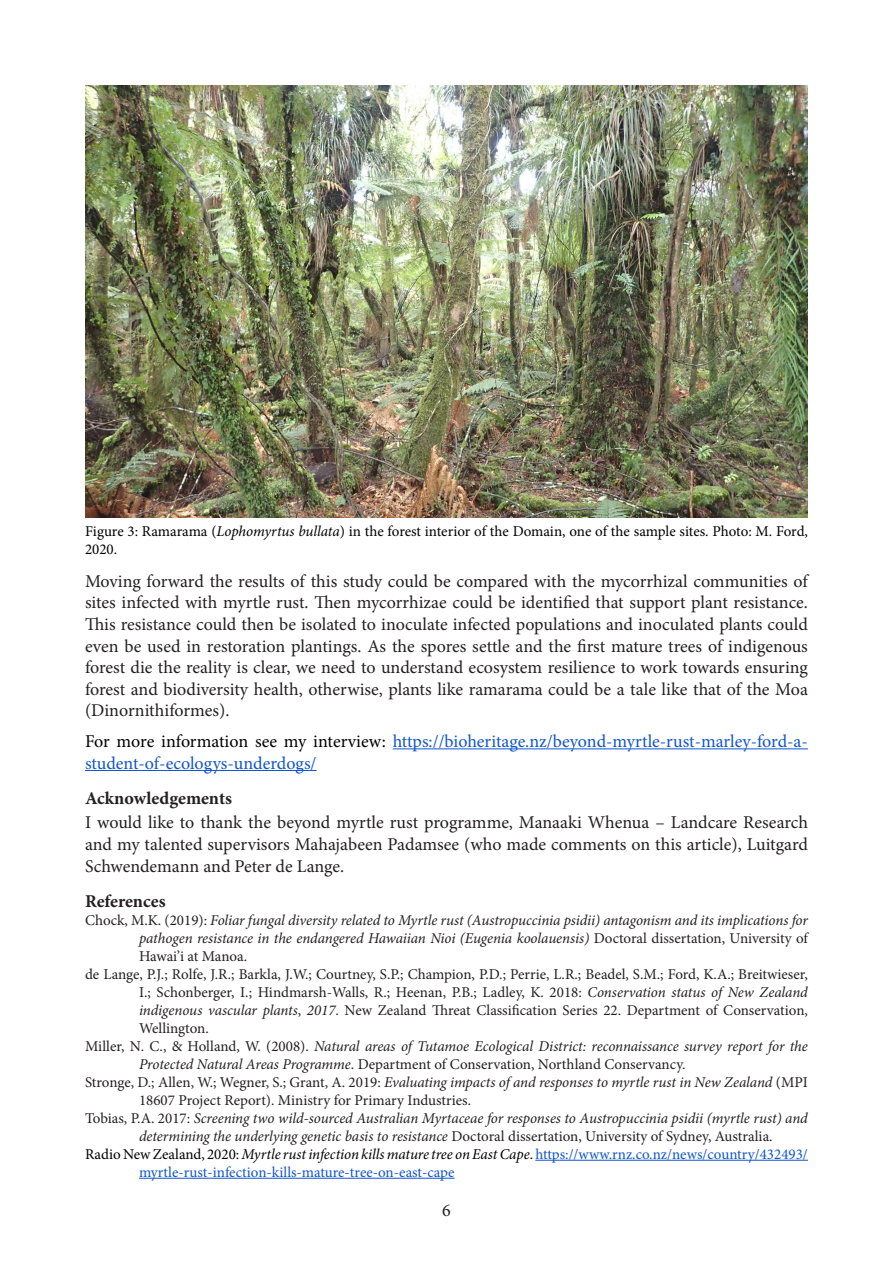
<style>
.page{position:relative;width:893px;height:1263px;background:#fff}
.page>*{position:absolute;margin:0;border:0;box-sizing:border-box;transform-origin:0 0}
.Normal_Newsletter_bo{font:18px/21.6px "Minion Pro";color:#231f20;text-align:justify}
.Normal_Newsletter_bo-2{font:18px/21.6px "Minion Pro";color:#15c}
.Heading_3{font:700 18px "Minion Pro";color:#231f20}
.References{font:italic 15px/18px "Minion Pro";letter-spacing:-.005em;color:#231f20}
.References-2{font:15px/18px "Minion Pro";color:#231f20;text-align:justify}
.References-3{font:15px/18px "Minion Pro";color:#15c}
.t1{font:15px/18px "Minion Pro";letter-spacing:-.005em;color:#000}
.s1{font-style:italic}
.s2{color:#000}
.s3{font-style:normal}
.s4{font-style:italic;color:#000}
</style>
<div class="page">
<hr style="left:393px;top:748px;width:415px;height:1px;background:#15c">
<hr style="left:85px;top:770px;width:232px;height:1px;background:#15c">
<hr style="left:535px;top:1160px;width:273px;height:1px;background:#15c">
<hr style="left:139px;top:1178px;width:316px;height:1px;background:#15c">
<img style="left:85px;top:85px;width:723px;height:433px">
<p class="t1" style="left:85px;top:522px;width:724px">Figure 3: Ramarama (<span class="s1">Lophomyrtus bullata</span>) in the forest interior of the Domain, one of the sample sites. Photo: M. Ford,<br>2020.</p>
<p class="Normal_Newsletter_bo" style="left:85px;top:570px;width:724px">Moving forward the results of this study could be compared with the mycorrhizal communities of sites infected with myrtle rust. Then mycorrhizae could be identified that support plant resistance.<br>This resistance could then be isolated to inoculate infected populations and inoculated plants could even be used in restoration plantings. As the spores settle and the first mature trees of indigenous forest die the reality is clear, we need to understand ecosystem resilience to work towards ensuring forest and biodiversity health, otherwise, plants like ramarama could be a tale like that of the Moa (Dinornithiformes).</p>
<p class="Normal_Newsletter_bo-2" style="left:85px;top:731px;width:724px"><span class="s2">For more information see my interview:</span> https://bioheritage.nz/beyond-myrtle-rust-marley-ford-a&shy;student-of-ecologys-underdogs/</p>
<p class="Heading_3" style="left:85px;top:785px;width:148px">Acknowledgements</p>
<p class="Normal_Newsletter_bo" style="left:85px;top:812px;width:724px">I would like to thank the beyond myrtle rust programme, Manaaki Whenua – Landcare Research and my talented supervisors Mahajabeen Padamsee (who made comments on this article), Luitgard Schwendemann and Peter de Lange.</p>
<p class="Heading_3" style="left:85px;top:888px;width:82px">References</p>
<p class="References" style="left:139px;top:911px;width:670px;text-align:justify;text-indent:-54px"><span class="s3">Chock, M.K. (2019):</span> Foliar fungal diversity related to Myrtle rust (Austropuccinia psidii) antagonism and its implications for pathogen resistance in the endangered Hawaiian Nioi (Eugenia koolauensis) <span class="s3">Doctoral dissertation, University of Hawai’i at Manoa.</span></p>
<p class="References-2" style="left:139px;top:965px;width:670px;text-indent:-54px">de Lange, P.J.; Rolfe, J.R.; Barkla, J.W.; Courtney, S.P.; Champion, P.D.; Perrie, L.R.; Beadel, S.M.; Ford, K.A.; Breitwieser, I.; Schonberger, I.; Hindmarsh-Walls, R.; Heenan, P.B.; Ladley, K. 2018: <span class="s1">Conservation status of New Zealand indigenous vascular plants</span>, <span class="s1">2017</span>. New Zealand Threat Classification Series 22. Department of Conservation, Wellington.</p>
<p class="References" style="left:139px;top:1037px;width:670px;text-indent:-54px"><span class="s3">Miller, N. C., &amp; Holland, W. (2008).</span> Natural areas of Tutamoe Ecological District: reconnaissance survey report for the<br>Protected Natural Areas Programme<span class="s3">. Department of Conservation, Northland Conservancy.</span></p>
<p class="References-2" style="left:139px;top:1073px;width:670px;text-indent:-54px">Stronge, D.; Allen, W.; Wegner, S.; Grant, A. 2019: <span class="s1">Evaluating impacts of and responses to myrtle rust in New Zealand</span> (MPI<br>18607 Project Report). Ministry for Primary Industries.</p>
<p class="References" style="left:139px;top:1109px;width:670px;text-indent:-54px"><span class="s3">Tobias, P.A. 2017:</span> Screening two wild-sourced Australian Myrtaceae for responses to Austropuccinia psidii (myrtle rust) and determining the underlying genetic basis to resistance <span class="s3">Doctoral dissertation, University of Sydney, Australia.</span></p>
<p class="References-3" style="left:139px;top:1145px;width:670px;text-indent:-54px"><span class="s2">Radio New Zealand, 2020:</span> <span class="s4">Myrtle rust infection kills mature tree on East Cape</span><span class="s2">.</span> https://www.rnz.co.nz/news/country/432493/ myrtle-rust-infection-kills-mature-tree-on-east-cape</p>
<p class="Normal_Newsletter_bo" style="left:442px;top:1199px;width:10px">6</p>
</div>
